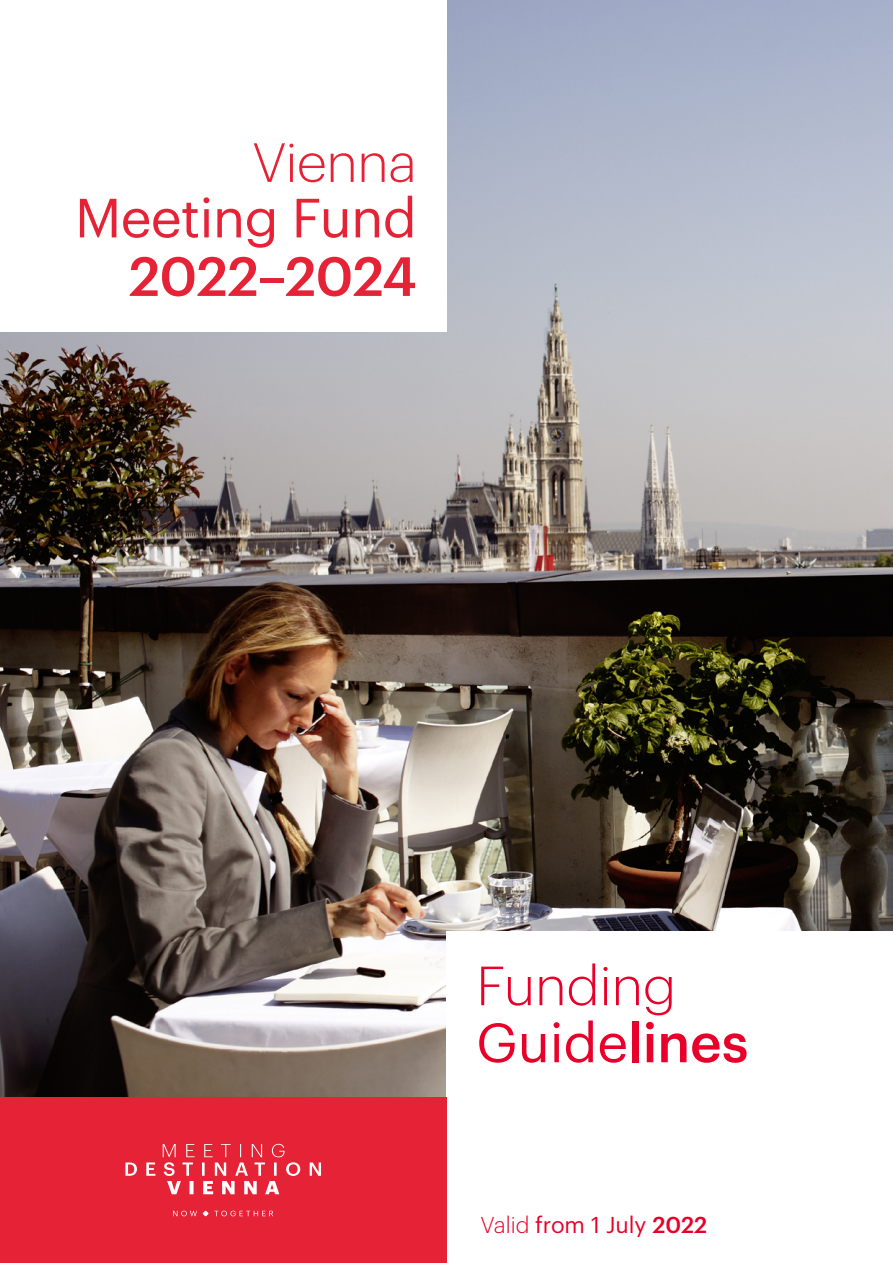
<style>
.page{position:relative;width:893px;height:1263px;background:#fff}
.page>*{position:absolute;margin:0;border:0;box-sizing:border-box;transform-origin:0 0}
.Titel_2018{font:54px "Graphik LCG";letter-spacing:-.01em;color:#e62336}
.Titel_Headline_DE{font:54px "Graphik LCG";color:#e8002a}
.Titel_2018-2{font:500 54px "Graphik LCG";letter-spacing:-.015em;color:#e62336}
.Titel_Headline_DE-2{font:300 54px "Graphik LCG";color:#e8002a}
.Titel_2018-3{font:300 54px "Graphik LCG";letter-spacing:-.01em;color:#e62336}
.Titel_Headline_EN{font:22.5px "Graphik LCG";color:#e8002a}
.s1{font-weight:500}
.s2{font-weight:300}
</style>
<div class="page">
<img style="left:0;top:0;width:893px;height:1097px">
<div style="left:446px;top:931px;width:447px;height:332px;background:#fff"></div>
<div style="left:0;top:0;width:446px;height:332px;background:#fff"></div>
<div style="left:0;top:1097px;width:446px;height:166px;background:#e62336"></div>
<svg style="left:125px;top:1144px;width:196px;height:50px"></svg>
<svg style="left:173px;top:1211px;width:24px;height:5px"></svg>
<svg style="left:203px;top:1211px;width:70px;height:5px"></svg>
<p class="Titel_2018-3" style="left:252px;top:123px;width:166px">Vienna</p>
<p class="Titel_2018" style="left:75px;top:177px;width:343px">Meeting Fund</p>
<p class="Titel_2018-2" style="left:129px;top:235px;width:289px">2022–2024</p>
<p class="Titel_Headline_DE-2" style="left:476px;top:946px;width:201px">Funding</p>
<p class="Titel_Headline_DE" style="left:476px;top:1002px;width:274px">Guide<span class="s1">lines</span></p>
<p class="Titel_Headline_EN" style="left:480px;top:1208px;width:228px"><span class="s2">Valid</span> from 1 July <span class="s1">2022</span></p>
</div>
